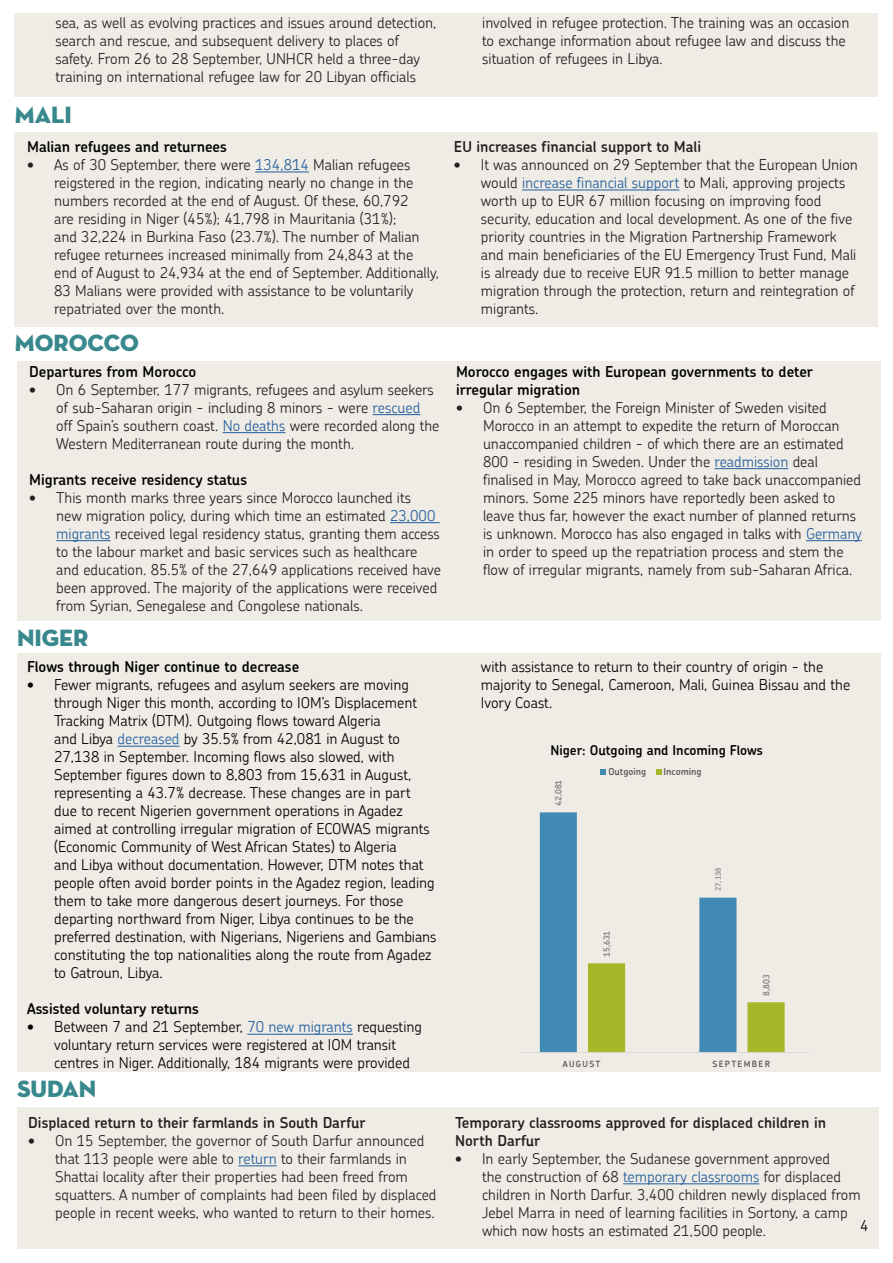
<style>
.page{position:relative;width:893px;height:1263px;background:#fff}
.page>*{position:absolute;margin:0;border:0;box-sizing:border-box;transform-origin:0 0}
.t1{font:24px "Neutra Disp Titling";color:#38888d}
.t2{font:300 15px/18px "Chevin";color:#231f20}
.t3{font:300 15px/18px "Chevin";color:#000}
.t4{font:600 15px/18px "Chevin";color:#000}
.t5{font:600 15px/18px "Chevin";color:#231f20}
.t6{font:600 13.5px "Chevin";color:#000}
.t7{font:600 9.6px "Chevin";color:#595959}
.t8{font:600 8.55px "Chevin";letter-spacing:.005em;color:#7f7f7f}
.t9{font:600 8.55px "Chevin";letter-spacing:.15em;color:#595959}
.t10{font:8.55px "Calibri";color:#7f7f7f}
.s1{color:#215e9e}
</style>
<div class="page">
<div style="left:17px;top:361px;width:863px;height:260px;background:#efebe5"></div>
<hr style="left:373px;top:414px;width:47px;height:1px;background:#215e9e">
<hr style="left:223px;top:432px;width:62px;height:1px;background:#215e9e">
<hr style="left:390px;top:522px;width:50px;height:1px;background:#215e9e">
<hr style="left:56px;top:540px;width:55px;height:1px;background:#215e9e">
<hr style="left:715px;top:468px;width:73px;height:1px;background:#215e9e">
<hr style="left:806px;top:540px;width:56px;height:1px;background:#215e9e">
<div style="left:17px;top:653px;width:863px;height:418px;background:#efebe5"></div>
<hr style="left:118px;top:746px;width:62px;height:1px;background:#215e9e">
<hr style="left:247px;top:1034px;width:106px;height:1px;background:#215e9e">
<div style="left:17px;top:1108px;width:861px;height:141px;background:#efebe5"></div>
<hr style="left:238px;top:1165px;width:39px;height:1px;background:#215e9e">
<hr style="left:623px;top:1183px;width:136px;height:1px;background:#215e9e">
<div style="left:15px;top:13px;width:863px;height:83px;background:#efebe5"></div>
<svg style="left:521px;top:769px;width:288px;height:284px"></svg>
<div style="left:15px;top:133px;width:863px;height:194px;background:#efebe5"></div>
<hr style="left:255px;top:172px;width:54px;height:1px;background:#215e9e">
<hr style="left:522px;top:190px;width:157px;height:1px;background:#215e9e">
<p class="t2" style="left:55px;top:13px;width:383px">sea, as well as evolving practices and issues around detection, search and rescue, and subsequent delivery to places of safety. From 26 to 28 September, UNHCR held a three-day training on international refugee law for 20 Libyan officials</p>
<p class="t2" style="left:482px;top:13px;width:369px">involved in refugee protection. The training was an occasion to exchange information about refugee law and discuss the situation of refugees in Libya.</p>
<h1 class="t1" style="left:15px;top:100px;width:59px">MALI</h1>
<p class="t4" style="left:27px;top:137px;width:201px">Malian refugees and returnees</p>
<p class="t2" style="left:54px;top:155px;width:386px;text-indent:-27px">• As of 30 September, there were <span class="s1">134,814</span> Malian refugees reigstered in the region, indicating nearly no change in the numbers recorded at the end of August. Of these, 60,792<br>are residing in Niger (45%); 41,798 in Mauritania (31%);<br>and 32,224 in Burkina Faso (23.7%). The number of Malian refugee returnees increased minimally from 24,843 at the end of August to 24,934 at the end of September. Additionally, 83 Malians were provided with assistance to be voluntarily repatriated over the month.</p>
<h1 class="t1" style="left:15px;top:328px;width:125px">MOROCCO</h1>
<p class="t4" style="left:29px;top:362px;width:169px">Departures from Morocco</p>
<p class="t2" style="left:56px;top:380px;width:385px;text-indent:-27px">• On 6 September, 177 migrants, refugees and asylum seekers of sub-Saharan origin - including 8 minors - were <span class="s1">rescued </span>off Spain’s southern coast. <span class="s1">No deaths</span> were recorded along the Western Mediterranean route during the month.</p>
<p class="t4" style="left:29px;top:470px;width:219px">Migrants receive residency status</p>
<p class="t2" style="left:56px;top:488px;width:386px;text-indent:-27px">• This month marks three years since Morocco launched its<br>new migration policy, during which time an estimated <span class="s1">23,000 migrants</span> received legal residency status, granting them access to the labour market and basic services such as healthcare and education. 85.5% of the 27,649 applications received have been approved. The majority of the applications were received from Syrian, Senegalese and Congolese nationals.</p>
<h1 class="t1" style="left:17px;top:623px;width:73px">NIGER</h1>
<p class="t4" style="left:27px;top:657px;width:274px">Flows through Niger continue to decrease</p>
<p class="t3" style="left:54px;top:675px;width:384px;text-indent:-27px">• Fewer migrants, refugees and asylum seekers are moving through Niger this month, according to IOM’s Displacement Tracking Matrix (DTM). Outgoing flows toward Algeria<br>and Libya <span class="s1">decreased</span> by 35.5% from 42,081 in August to 27,138 in September. Incoming flows also slowed, with September figures down to 8,803 from 15,631 in August, representing a 43.7% decrease. These changes are in part due to recent Nigerien government operations in Agadez aimed at controlling irregular migration of ECOWAS migrants (Economic Community of West African States) to Algeria<br>and Libya without documentation. However, DTM notes that people often avoid border points in the Agadez region, leading them to take more dangerous desert journeys. For those departing northward from Niger, Libya continues to be the preferred destination, with Nigerians, Nigeriens and Gambians constituting the top nationalities along the route from Agadez to Gatroun, Libya.</p>
<p class="t4" style="left:27px;top:999px;width:173px">Assisted voluntary returns</p>
<p class="t3" style="left:54px;top:1017px;width:369px;text-indent:-27px">• Between 7 and 21 September, <span class="s1">70 new migrants</span> requesting voluntary return services were registered at IOM transit centres in Niger. Additionally, 184 migrants were provided</p>
<h1 class="t1" style="left:17px;top:1074px;width:81px">SUDAN</h1>
<p class="t5" style="left:28px;top:1113px;width:339px">Displaced return to their farmlands in South Darfur</p>
<p class="t2" style="left:55px;top:1131px;width:383px;text-indent:-27px">• On 15 September, the governor of South Darfur announced that 113 people were able to <span class="s1">return</span> to their farmlands in Shattai locality after their properties had been freed from squatters. A number of complaints had been filed by displaced people in recent weeks, who wanted to return to their homes.</p>
<p class="t5" style="left:454px;top:137px;width:249px">EU increases financial support to Mali</p>
<p class="t2" style="left:481px;top:155px;width:378px;text-indent:-27px">• It was announced on 29 September that the European Union would <span class="s1">increase financial support</span> to Mali, approving projects worth up to EUR 67 million focusing on improving food security, education and local development. As one of the five priority countries in the Migration Partnership Framework and main beneficiaries of the EU Emergency Trust Fund, Mali is already due to receive EUR 91.5 million to better manage migration through the protection, return and reintegration of migrants.</p>
<p class="t4" style="left:456px;top:362px;width:358px">Morocco engages with European governments to deter irregular migration</p>
<p class="t2" style="left:483px;top:398px;width:380px;text-indent:-27px">• On 6 September, the Foreign Minister of Sweden visited Morocco in an attempt to expedite the return of Moroccan unaccompanied children - of which there are an estimated 800 - residing in Sweden. Under the <span class="s1">readmission</span> deal finalised in May, Morocco agreed to take back unaccompanied minors. Some 225 minors have reportedly been asked to leave thus far, however the exact number of planned returns is unknown. Morocco has also engaged in talks with <span class="s1">Germany </span>in order to speed up the repatriation process and stem the flow of irregular migrants, namely from sub-Saharan Africa.</p>
<p class="t3" style="left:481px;top:657px;width:371px">with assistance to return to their country of origin - the majority to Senegal, Cameroon, Mali, Guinea Bissau and the<br>Ivory Coast.</p>
<p class="t6" style="left:550px;top:741px;width:214px">Niger: Outgoing and Incoming Flows</p>
<p class="t8" style="left:553px;top:806px;width:28px;rotate:-90deg">42,081</p>
<p class="t7" style="left:608px;top:765px;width:39px">Outgoing</p>
<p class="t7" style="left:664px;top:765px;width:40px">Incoming</p>
<p class="t8" style="left:601px;top:957px;width:28px;rotate:-90deg">15,631</p>
<p class="t10" style="left:712px;top:891px;width:25px;rotate:-90deg">27,138</p>
<p class="t8" style="left:761px;top:996px;width:23px;rotate:-90deg">8,803</p>
<p class="t9" style="left:563px;top:1058px;width:39px">AUGUST</p>
<p class="t9" style="left:712px;top:1058px;width:59px">SEPTEMBER</p>
<p class="t5" style="left:455px;top:1113px;width:373px">Temporary classrooms approved for displaced children in<br>North Darfur</p>
<p class="t2" style="left:482px;top:1149px;width:380px;text-indent:-27px">• In early September, the Sudanese government approved<br>the construction of 68 <span class="s1">temporary classrooms</span> for displaced children in North Darfur. 3,400 children newly displaced from Jebel Marra in need of learning facilities in Sortony, a camp which now hosts an estimated 21,500 people.</p>
<p class="t3" style="left:860px;top:1216px;width:10px">4</p>
</div>
